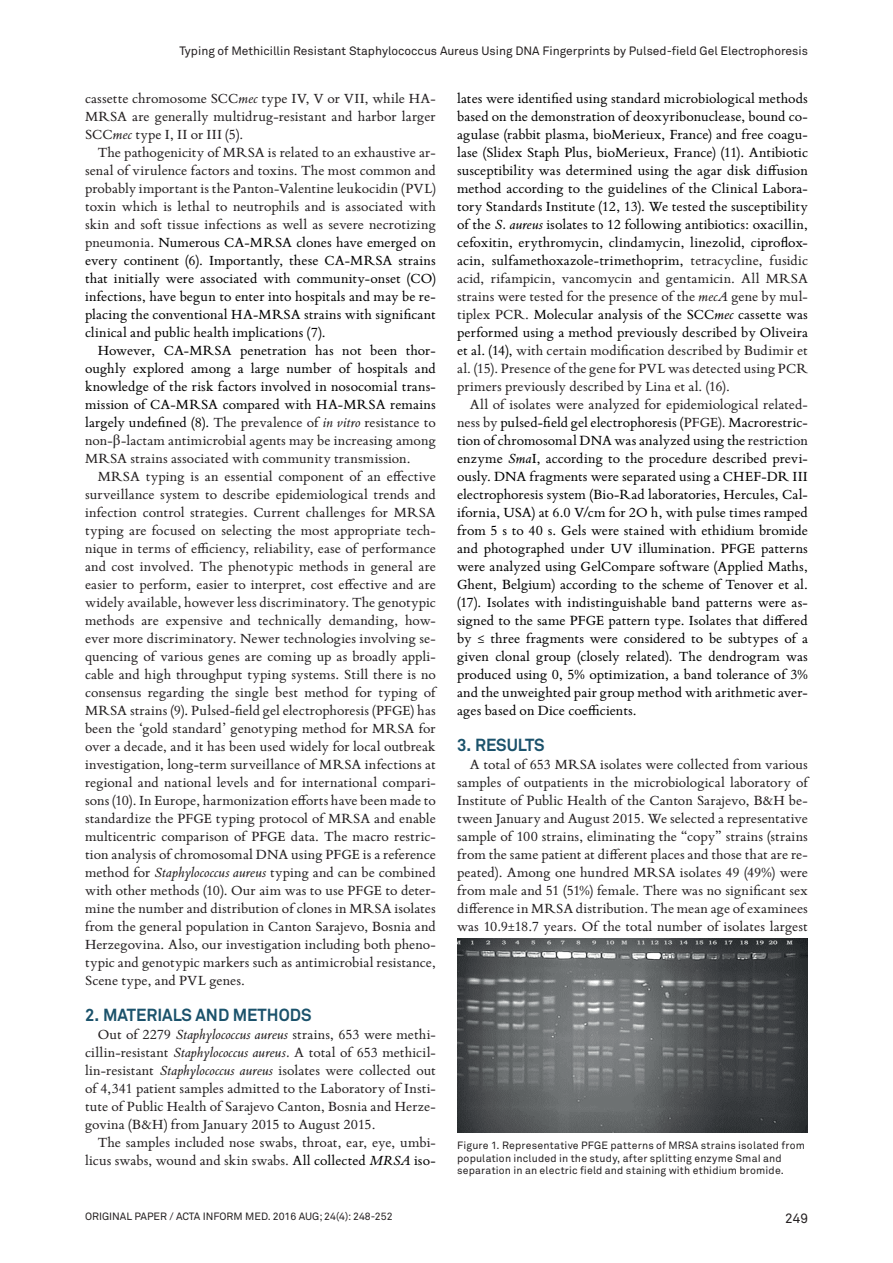
<style>
.page{position:relative;width:893px;height:1263px;background:#fff}
.page>*{position:absolute;margin:0;border:0;box-sizing:border-box;transform-origin:0 0}
.t1{font:700 17.4px "Akkurat Pro";color:#1b526b;scale:.95 1}
.t2{font:15px/18px "Bembo Book MT Pro";letter-spacing:.005em;color:#000001;text-align:justify}
.t3{font:15px/18px "Bembo Book MT Pro";letter-spacing:.005em;color:#231f20;text-align:justify}
.t4{font:13.5px "Akkurat Pro";color:#231f20}
.t5{font:12px "Akkurat Pro";color:#231f20}
.t6{font:10.5px/12.6px "Akkurat Pro";letter-spacing:.015em;color:#231f20}
.t7{font:9.6px "Times New Roman";color:#231f20}
.s1{font-style:italic}
.s2{color:#231f20}
.s3{font-style:italic;color:#231f20}
.s4{font-family:"Times New Roman";color:#231f20}
.s5{color:#000001}
.s6{font-style:italic;color:#000001}
.s7{color:#171419}
.s8{font-weight:700}
</style>
<div class="page">
<img style="left:457px;top:938px;width:351px;height:194px">
<p class="t5" style="left:179px;top:44px;width:630px">Typing of Methicillin Resistant Staphylococcus Aureus Using DNA Fingerprints by Pulsed-field Gel Electrophoresis</p>
<p class="t3" style="left:85px;top:89px;width:352px">cassette chromosome SCC<span class="s1">mec</span> type IV, V or VII, while HA-MRSA are generally multidrug-resistant and harbor larger SCC<span class="s1">mec</span> type I, II or III (5).</p>
<p class="t2" style="left:85px;top:143px;width:352px;text-indent:13px"><span class="s2">The pathogenicity of MRSA is related to an exhaustive ar&shy;senal of virulence factors and toxins. The most common and probably important is the Panton-Valentine leukocidin (PVL) toxin which is lethal to neutrophils and is associated with skin and soft tissue infections as well as severe necrotizing pneumonia.</span> Numerous CA-MRSA clones have emerged on every continent (6). Importantly, these CA-MRSA strains that initially were associated with community-onset (CO) infections, have begun to enter into hospitals and may be re&shy;placing the conventional HA-MRSA strains with significant clinical and public health implications (7).</p>
<p class="t2" style="left:85px;top:341px;width:352px;text-indent:13px">However, CA-MRSA penetration has not been thor&shy;oughly explored among a large number of hospitals and knowledge of the risk factors involved in nosocomial trans&shy;mission of CA-MRSA compared with HA-MRSA remains largely undefined (8). <span class="s2">The prevalence of</span> <span class="s3">in vitro</span> <span class="s2">resistance to non-</span><span class="s4">β</span><span class="s2">-lactam antimicrobial agents may be increasing among MRSA strains associated with community transmission.</span></p>
<p class="t3" style="left:85px;top:467px;width:352px;text-indent:13px">MRSA typing is an essential component of an effective surveillance system to describe epidemiological trends and infection control strategies. Current challenges for MRSA typing are focused on selecting the most appropriate tech&shy;nique in terms of efficiency, reliability, ease of performance and cost involved. The phenotypic methods in general are easier to perform, easier to interpret, cost effective and are widely available, however less discriminatory. The genotypic methods are expensive and technically demanding, how&shy;ever more discriminatory. Newer technologies involving se&shy;quencing of various genes are coming up as broadly appli&shy;cable and high throughput typing systems. Still there is no consensus regarding the single best method for typing of MRSA strains (9)<span class="s5">.</span> Pulsed-field gel electrophoresis (PFGE) has been the ‘gold standard’ genotyping method for MRSA for over a decade, and it has been used widely for local outbreak investigation, long-term surveillance of MRSA infections at regional and national levels and for international compari&shy;sons (10). In Europe, harmonization efforts have been made to standardize the PFGE typing protocol of MRSA and enable multicentric comparison of PFGE data. The macro restric&shy;tion analysis of chromosomal DNA using PFGE is a reference method for <span class="s1">Staphylococcus aureus</span> typing and can be combined with other methods (10). Our aim was to use PFGE to deter&shy;mine the number and distribution of clones in MRSA isolates from the general population in Canton Sarajevo, Bosnia and Herzegovina. Also, our investigation including both pheno&shy;typic and genotypic markers such as antimicrobial resistance, Scene type, and PVL genes.</p>
<p class="t1" style="left:85px;top:1004px;width:240px">2. MATERIALS AND METHODS</p>
<p class="t3" style="left:85px;top:1025px;width:352px;text-indent:13px">Out of 2279 <span class="s1">Staphylococcus aureus</span> strains, 653 were methi&shy;cillin-resistant <span class="s1">Staphylococcus aureus.</span> A total of 653 methicil&shy;lin-resistant <span class="s1">Staphylococcus aureus</span> isolates were collected out of 4,341 patient samples admitted to the Laboratory of Insti&shy;tute of Public Health of Sarajevo Canton, Bosnia and Herze&shy;govina (B&amp;H) from January 2015 to August 2015.</p>
<p class="t3" style="left:85px;top:1133px;width:352px;text-align:right">The samples included nose swabs, throat, ear, eye, umbi&shy;licus swabs, wound and skin swabs. <span class="s5">All collected</span> <span class="s6">MRSA</span> <span class="s5">iso-</span></p>
<p class="t2" style="left:457px;top:89px;width:352px">lates were identified using standard microbiological methods based on the demonstration of deoxyribonuclease, bound co&shy;agulase (rabbit plasma, bioMerieux, France) and free coagu&shy;lase (Slidex Staph Plus, bioMerieux, France) (11). Antibiotic susceptibility was determined using the agar disk diffusion method according to the guidelines of the Clinical Labora&shy;tory Standards Institute (12, 13). We tested the susceptibility of the <span class="s1">S. aureus</span> isolates to 12 following antibiotics: oxacillin, cefoxitin, erythromycin, clindamycin, linezolid, ciproflox&shy;acin, sulfamethoxazole-trimethoprim, <span class="s2">tetracycline, fusidic acid, rifampicin, vancomycin and gentamicin. All MRSA strains were tested for the presence of the</span> <span class="s3">mecA</span> <span class="s2">gene by mul&shy;tiplex PCR.</span> Molecular analysis of the SCC<span class="s1">mec</span> cassette was performed using a method previously described by Oliveira et al. (14), <span class="s2">with certain modification described by Budimir et al. (15). Presence of the gene for PVL was detected using PCR primers previously described by Lina et al. (16).</span></p>
<p class="t2" style="left:457px;top:395px;width:352px;text-indent:13px"><span class="s2">All of isolates were analyzed for epidemiological related&shy;ness by</span> pulsed-field gel electrophoresis (<span class="s2">PFGE).</span> Macrorestric&shy;tion of chromosomal DNA was analyzed using the <span class="s7">restriction </span>enzyme <span class="s1">Sma</span>I, according to the procedure described previ&shy;ously. DNA fragments were separated using a CHEF-DR III electrophoresis system (Bio-Rad laboratories, Hercules, Cal&shy;ifornia, USA) at 6.0 V/cm for 2O h, with pulse times ramped from 5 s to 40 s. Gels were stained with ethidium bromide and photographed under UV illumination. PFGE patterns were analyzed using GelCompare software (Applied Maths, Ghent, Belgium) according to the scheme of Tenover et al. (17). Isolates with indistinguishable band patterns were as&shy;signed to the same PFGE pattern type. Isolates that differed by ≤ three fragments were considered to be subtypes of a given clonal group (closely related). The dendrogram was produced using 0, 5% optimization, a band tolerance of 3% and the unweighted pair group method with arithmetic aver&shy;ages based on Dice coefficients.</p>
<p class="t1" style="left:457px;top:734px;width:94px">3. RESULTS</p>
<p class="t3" style="left:457px;top:755px;width:352px;text-indent:13px">A total of 653 MRSA isolates were collected from various samples of outpatients in the microbiological laboratory of Institute of Public Health of the Canton Sarajevo, B&amp;H be&shy;tween January and August 2015. We selected a representative sample of 100 strains, eliminating the “copy” strains (strains from the same patient at different places and those that are re&shy;peated). Among one hundred MRSA isolates 49 (49%) were from male and 51 (51%) female. There was no significant sex difference in MRSA distribution. The mean age of examinees was 10.9±18.7 years. Of the total number of isolates largest</p>
<p class="t6" style="left:457px;top:1139px;width:349px">Figure 1. Representative PFGE patterns of MRSA strains isolated from population included in the study, after splitting enzyme SmaI and separation in an electric field and staining with ethidium bromide.</p>
<p class="t7" style="left:449px;top:1153px;width:357px"><span class="s8">Figure 1.</span> Representative PFGE patterns of MRSA strains isolated from population included</p>
<p class="t6" style="left:85px;top:1210px;width:309px">ORIGINAL PAPER / ACTA INFORM MED. 2016 AUG; 24(4): 248-252</p>
<p class="t4" style="left:785px;top:1210px;width:24px">249</p>
</div>
